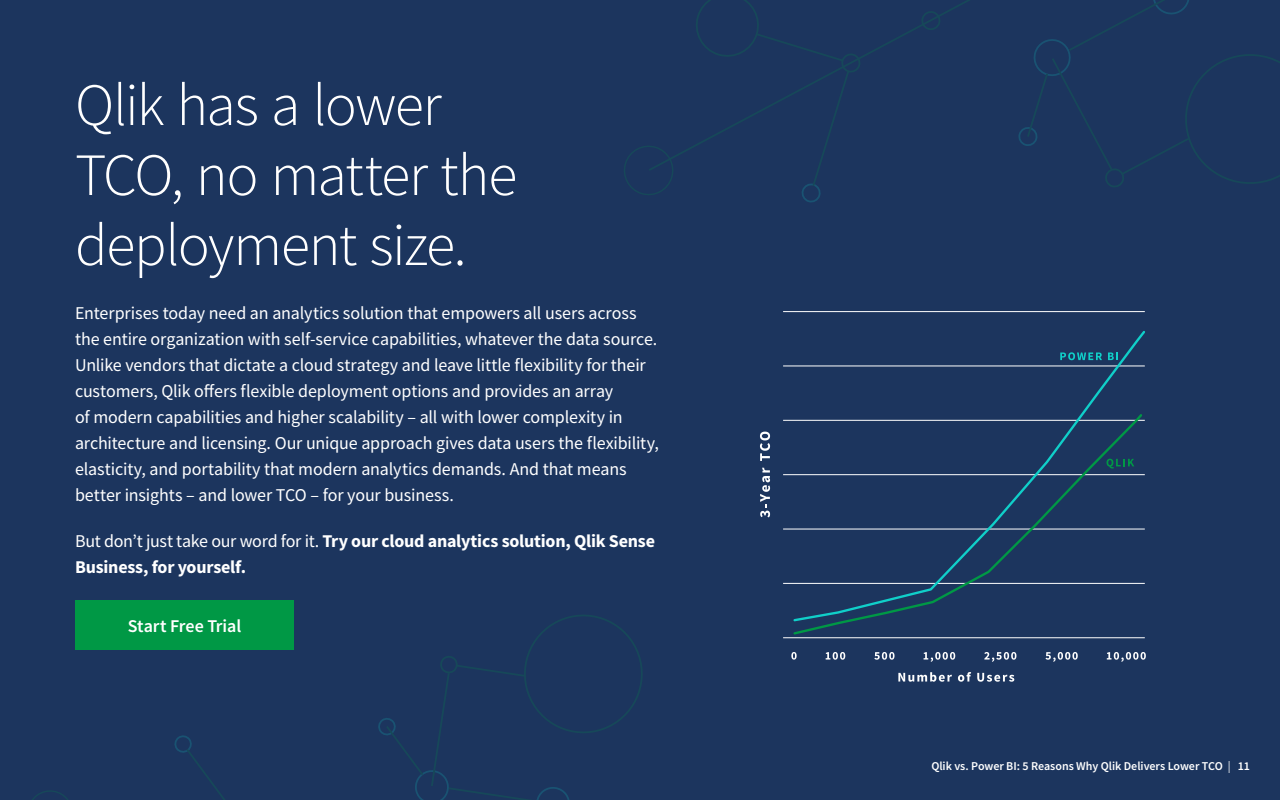
<style>
.page{position:relative;width:1280px;height:800px;background:#1c355e}
.page>*{position:absolute;margin:0;border:0;box-sizing:border-box;transform-origin:0 0}
.BODY_H1{font:300 60px/70px "Source Sans Pro";letter-spacing:-.025em;color:#fff}
.BODY_P{font:18px/26px "Source Sans Pro";letter-spacing:-.01em;color:#fff}
.BODY_P-2{font:700 18px/26px "Source Sans Pro";letter-spacing:-.01em;color:#fff}
.BODY_P-3{font:600 18px "Source Sans Pro";letter-spacing:-.005em;color:#fff}
.t1{font:600 12px "Source Sans Pro";letter-spacing:-.005em;color:#fff}
.s1{font-weight:400}
</style>
<div class="page">
<div style="left:75px;top:600px;width:219px;height:50px;background:#009845"></div>
<svg style="left:624px;top:146px;width:38px;height:49px"></svg>
<svg style="left:802px;top:191px;width:19px;height:12px"></svg>
<svg style="left:647px;top:0;width:633px;height:191px"></svg>
<svg style="left:32px;top:791px;width:17px;height:9px"></svg>
<svg style="left:49px;top:615px;width:594px;height:185px"></svg>
<svg style="left:760px;top:468px;width:10px;height:49px"></svg>
<svg style="left:760px;top:432px;width:10px;height:29px"></svg>
<svg style="left:826px;top:652px;width:19px;height:8px"></svg>
<svg style="left:874px;top:652px;width:21px;height:8px"></svg>
<svg style="left:924px;top:652px;width:31px;height:10px"></svg>
<svg style="left:984px;top:652px;width:32px;height:10px"></svg>
<svg style="left:1046px;top:652px;width:32px;height:10px"></svg>
<svg style="left:1107px;top:652px;width:39px;height:10px"></svg>
<svg style="left:898px;top:672px;width:54px;height:10px"></svg>
<svg style="left:958px;top:672px;width:13px;height:10px"></svg>
<svg style="left:977px;top:673px;width:37px;height:9px"></svg>
<hr style="left:783px;top:637px;width:362px;height:1px;background:#fff">
<hr style="left:783px;top:583px;width:362px;height:1px;background:#fff">
<hr style="left:783px;top:529px;width:362px;height:1px;background:#fff">
<hr style="left:783px;top:474px;width:362px;height:1px;background:#fff">
<hr style="left:783px;top:420px;width:362px;height:1px;background:#fff">
<hr style="left:783px;top:366px;width:362px;height:1px;background:#fff">
<hr style="left:783px;top:311px;width:362px;height:1px;background:#fff">
<svg style="left:792px;top:331px;width:353px;height:292px"></svg>
<svg style="left:791px;top:652px;width:6px;height:8px"></svg>
<p class="BODY_H1" style="left:75px;top:70px;width:444px">Qlik has a lower<br>TCO, no matter the deployment size.</p>
<p class="BODY_P" style="left:75px;top:300px;width:585px">Enterprises today need an analytics solution that empowers all users across the entire organization with self-service capabilities, whatever the data source.<br>Unlike vendors that dictate a cloud strategy and leave little flexibility for their customers, Qlik offers flexible deployment options and provides an array<br>of modern capabilities and higher scalability – all with lower complexity in architecture and licensing. Our unique approach gives data users the flexibility, elasticity, and portability that modern analytics demands. And that means better insights – and lower TCO – for your business.</p>
<p class="BODY_P-2" style="left:75px;top:528px;width:582px"><span class="s1">But don’t just take our word for it.</span> Try our cloud analytics solution, Qlik Sense<br>Business, for yourself.</p>
<p class="BODY_P-3" style="left:128px;top:614px;width:115px">Start Free Trial</p>
<p class="t1" style="left:931px;top:758px;width:320px">Qlik vs. Power BI: 5 Reasons Why Qlik Delivers Lower TCO <span class="s1">|</span> 11</p>
</div>
